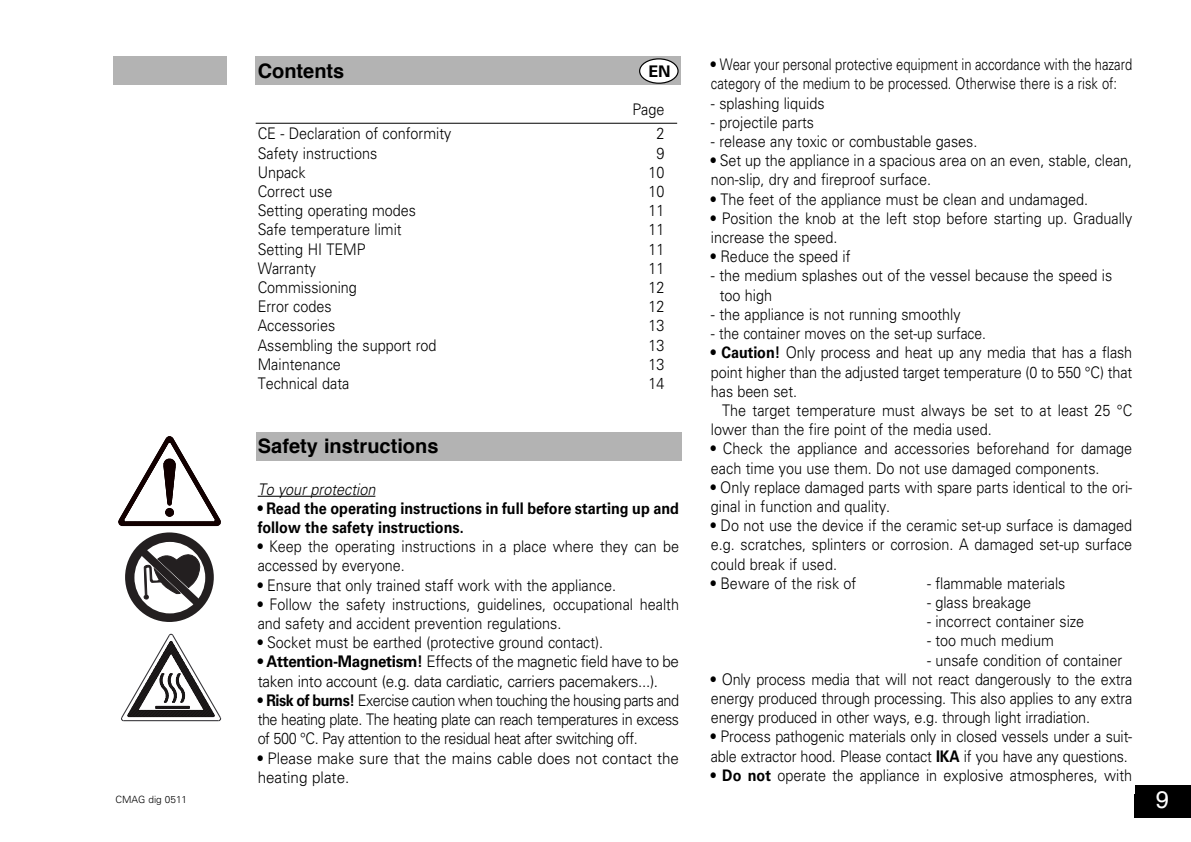
<style>
.page{position:relative;width:1191px;height:842px;background:#fff}
.page>*{position:absolute;margin:0;border:0;box-sizing:border-box;transform-origin:0 0}
.t1{font:24px "Helvetica";color:#fff}
.t2{font:700 20px "Helvetica";color:#000}
.t3{font:300 16px/19.2px "Univers CE";color:#000;scale:.9 1}
.t4{font:300 16px/19.2px "Univers CE";color:#000;scale:.81 1}
.t5{font:300 16px/19.2px "Univers CE";letter-spacing:-.02em;color:#000;scale:.95 1}
.t6{font:700 16px/19.2px "Univers CE";color:#000;scale:.9 1}
.t7{font:300 16px/19.2px "Univers CE";color:#000;scale:.95 1}
.t8{font:italic 300 16px "Univers CE";color:#000;scale:.9 1}
.t9{font:700 16px "Univers CE";color:#000}
.t10{font:300 10px "Univers CE";color:#000}
.s1{font-weight:700}
</style>
<div class="page">
<div style="left:1134px;top:785px;width:57px;height:33px;background:#000"></div>
<hr style="left:258px;top:496px;width:117px;height:1px;background:#000">
<div style="left:256px;top:57px;width:425px;height:28px;background:#b3b3b3"></div>
<hr style="left:256px;top:123px;width:421px;height:1px;background:#000">
<div style="left:256px;top:432px;width:425px;height:28px;background:#b3b3b3"></div>
<svg style="left:118px;top:436px;width:103px;height:91px"></svg>
<div style="left:113px;top:57px;width:114px;height:28px;background:#b3b3b3"></div>
<div style="left:125px;top:532px;width:89px;height:90px;background:#231f20;border-radius:50%"></div>
<div style="left:134px;top:542px;width:71px;height:71px;background:#fff;border-radius:50%"></div>
<svg style="left:140px;top:548px;width:62px;height:59px"></svg>
<svg style="left:121px;top:633px;width:101px;height:89px"></svg>
<svg style="left:639px;top:58px;width:39px;height:26px"></svg>
<p class="t2" style="left:258px;top:63px;width:88px">Contents</p>
<p class="t9" style="left:648px;top:66px;width:24px">EN</p>
<p class="t3" style="left:632px;top:102px;width:37px">Page</p>
<p class="t3" style="left:258px;top:126px;width:217px">CE - Declaration of conformity</p>
<p class="t3" style="left:656px;top:126px;width:10px">2</p>
<p class="t3" style="left:258px;top:145px;width:134px">Safety instructions</p>
<p class="t3" style="left:656px;top:145px;width:10px">9</p>
<p class="t3" style="left:258px;top:164px;width:55px">Unpack</p>
<p class="t3" style="left:648px;top:164px;width:19px">10</p>
<p class="t3" style="left:258px;top:183px;width:85px">Correct use</p>
<p class="t3" style="left:648px;top:183px;width:19px">10</p>
<p class="t3" style="left:258px;top:202px;width:178px">Setting operating modes</p>
<p class="t3" style="left:648px;top:202px;width:19px">11</p>
<p class="t3" style="left:258px;top:222px;width:161px">Safe temperature limit</p>
<p class="t3" style="left:648px;top:222px;width:19px">11</p>
<p class="t3" style="left:258px;top:241px;width:121px">Setting HI TEMP</p>
<p class="t3" style="left:648px;top:241px;width:19px">11</p>
<p class="t3" style="left:258px;top:260px;width:66px">Warranty</p>
<p class="t3" style="left:648px;top:260px;width:19px">11</p>
<p class="t3" style="left:258px;top:279px;width:112px">Commissioning</p>
<p class="t3" style="left:648px;top:279px;width:19px">12</p>
<p class="t3" style="left:258px;top:298px;width:84px">Error codes</p>
<p class="t3" style="left:648px;top:298px;width:19px">12</p>
<p class="t3" style="left:258px;top:318px;width:88px">Accessories</p>
<p class="t3" style="left:648px;top:318px;width:19px">13</p>
<p class="t3" style="left:258px;top:337px;width:200px">Assembling the support rod</p>
<p class="t3" style="left:648px;top:337px;width:19px">13</p>
<p class="t3" style="left:258px;top:356px;width:94px">Maintenance</p>
<p class="t3" style="left:648px;top:356px;width:19px">13</p>
<p class="t3" style="left:258px;top:375px;width:103px">Technical data</p>
<p class="t3" style="left:648px;top:375px;width:19px">14</p>
<p class="t2" style="left:258px;top:438px;width:182px">Safety instructions</p>
<p class="t8" style="left:258px;top:483px;width:132px">To your protection</p>
<p class="t6" style="left:258px;top:500px;width:470px">• Read the operating instructions in full before starting up and follow the safety instructions.</p>
<p class="t3" style="left:258px;top:538px;width:470px"><span class="s1">•</span> Keep the operating instructions in a place where they can be accessed by everyone.</p>
<p class="t3" style="left:258px;top:577px;width:400px"><span class="s1">•</span> Ensure that only trained staff work with the appliance.</p>
<p class="t3" style="left:258px;top:596px;width:470px"><span class="s1">•</span> Follow the safety instructions, guidelines, occupational health and safety and accident prevention regulations.</p>
<p class="t3" style="left:258px;top:634px;width:385px"><span class="s1">•</span> Socket must be earthed (protective ground contact).</p>
<p class="t5" style="left:258px;top:654px;width:445px"><span class="s1">• Attention-Magnetism!</span> Effects of the magnetic field have to be taken into account (e.g. data cardiatic, carriers pacemakers...).</p>
<p class="t3" style="left:258px;top:692px;width:470px;text-align:justify"><span class="s1">• Risk of burns!</span> Exercise caution when touching the housing parts and the heating plate. The heating plate can reach temperatures in excess of 500 °C. Pay attention to the residual heat after switching off.</p>
<p class="t7" style="left:258px;top:750px;width:445px"><span class="s1">•</span> Please make sure that the mains cable does not contact the heating plate.</p>
<p class="t4" style="left:711px;top:56px;width:522px"><span class="s1">•</span> Wear your personal protective equipment in accordance with the hazard category of the medium to be processed. Otherwise there is a risk of:</p>
<p class="t3" style="left:711px;top:95px;width:128px">- splashing liquids</p>
<p class="t3" style="left:711px;top:114px;width:116px">- projectile parts</p>
<p class="t3" style="left:711px;top:133px;width:298px">- release any toxic or combustable gases.</p>
<p class="t3" style="left:711px;top:152px;width:470px"><span class="s1">•</span> Set up the appliance in a spacious area on an even, stable, clean, non-slip, dry and fireproof surface.</p>
<p class="t3" style="left:711px;top:191px;width:421px"><span class="s1">•</span> The feet of the appliance must be clean and undamaged.</p>
<p class="t3" style="left:711px;top:210px;width:470px"><span class="s1">•</span> Position the knob at the left stop before starting up. Gradually increase the speed.</p>
<p class="t3" style="left:711px;top:248px;width:156px"><span class="s1">•</span> Reduce the speed if</p>
<p class="t3" style="left:719px;top:268px;width:438px;text-indent:-9px">- the medium splashes out of the vessel because the speed is too high</p>
<p class="t3" style="left:711px;top:306px;width:279px">- the appliance is not running smoothly</p>
<p class="t3" style="left:711px;top:325px;width:307px">- the container moves on the set-up surface.</p>
<p class="t3" style="left:711px;top:344px;width:470px;text-align:justify"><span class="s1">• Caution!</span> Only process and heat up any media that has a flash point higher than the adjusted target temperature (0 to 550 °C) that has been set.</p>
<p class="t3" style="left:711px;top:402px;width:469px;text-indent:11px">The target temperature must always be set to at least 25 °C lower than the fire point of the media used.</p>
<p class="t3" style="left:711px;top:440px;width:470px"><span class="s1">•</span> Check the appliance and accessories beforehand for damage each time you use them. Do not use damaged components.</p>
<p class="t3" style="left:711px;top:479px;width:470px"><span class="s1">•</span> Only replace damaged parts with spare parts identical to the ori&shy;ginal in function and quality.</p>
<p class="t3" style="left:711px;top:517px;width:470px;text-align:justify"><span class="s1">•</span> Do not use the device if the ceramic set-up surface is damaged e.g. scratches, splinters or corrosion. A damaged set-up surface could break if used.</p>
<p class="t3" style="left:711px;top:575px;width:163px"><span class="s1">•</span> Beware of the risk of</p>
<p class="t3" style="left:927px;top:575px;width:155px">- flammable materials</p>
<p class="t3" style="left:927px;top:594px;width:117px">- glass breakage</p>
<p class="t3" style="left:927px;top:613px;width:176px">- incorrect container size</p>
<p class="t3" style="left:927px;top:632px;width:142px">- too much medium</p>
<p class="t3" style="left:927px;top:652px;width:218px">- unsafe condition of container</p>
<p class="t3" style="left:711px;top:671px;width:469px;text-align:justify"><span class="s1">•</span> Only process media that will not react dangerously to the extra energy produced through processing. This also applies to any extra energy produced in other ways, e.g. through light irradiation.</p>
<p class="t3" style="left:711px;top:728px;width:470px"><span class="s1">•</span> Process pathogenic materials only in closed vessels under a suit&shy;able extractor hood. Please contact <span class="s1">IKA</span> if you have any questions.</p>
<p class="t3" style="left:711px;top:767px;width:470px"><span class="s1">• Do not</span> operate the appliance in explosive atmospheres, with</p>
<p class="t10" style="left:115px;top:796px;width:73px">CMAG dig 0511</p>
<h1 class="t1" style="left:1156px;top:789px;width:15px">9</h1>
</div>
